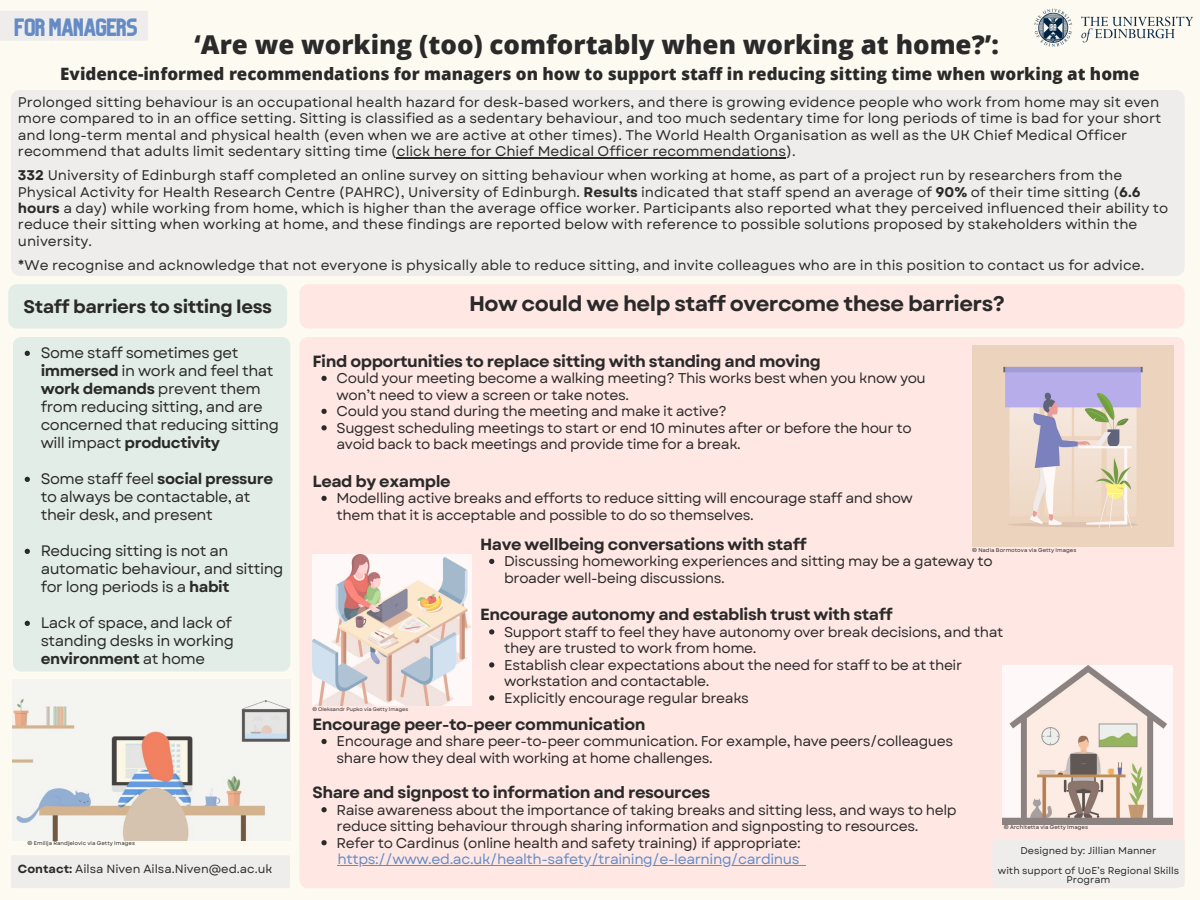
<style>
.page{position:relative;width:1200px;height:900px;background:#fdfaf1}
.page>*{position:absolute;margin:0;border:0;box-sizing:border-box;transform-origin:0 0}
.t1{font:800 26px "Open Sans";color:#2b2a2a}
.t2{font:23.2px "Organic";letter-spacing:-.025em;color:#658bc5}
.t3{font:700 21.2px "Garet";letter-spacing:-.025em;color:#2b2a2a}
.t4{font:700 18.2px "Garet";letter-spacing:-.025em;color:#2b2a2a}
.t5{font:800 17px "Open Sans";color:#2b2a2a}
.t6{font:700 16.2px "Garet";letter-spacing:-.025em;color:#2b2a2a}
.t7{font:15.2px/18px "Garet";letter-spacing:-.025em;color:#2b2a2a}
.t8{font:14.2px/16.5px "Garet";letter-spacing:-.025em;color:#2b2a2a}
.t9{font:14.2px "Garet";letter-spacing:-.025em;color:#658bc5}
.t10{font:14px/16.3px "Garet";color:#2b2a2a}
.t11{font:11.8px "Garet";color:#2b2a2a}
.t12{font:9.8px/9.8px "Garet";color:#2b2a2a;text-align:center}
.t13{font:5.5px "Garet";color:#2b2a2a}
.t14{font:5.1px "Garet";color:#2b2a2a}
.s1{font-weight:700}
</style>
<div class="page">
<div style="left:8px;top:284px;width:279px;height:44px;background:#e2ede8;border-radius:8px"></div>
<div style="left:300px;top:284px;width:884px;height:44px;background:#ffe7e4;border-radius:8px"></div>
<div style="left:300px;top:337px;width:885px;height:551px;background:#ffe7e4;border-radius:8px"></div>
<div style="left:13px;top:337px;width:277px;height:335px;background:#e2ede8;border-radius:8px"></div>
<svg style="left:321px;top:739px;width:6px;height:5px"></svg>
<svg style="left:321px;top:807px;width:6px;height:5px"></svg>
<svg style="left:321px;top:840px;width:6px;height:5px"></svg>
<hr style="left:338px;top:865px;width:461px;height:1px;background:#658bc5">
<div style="left:993px;top:840px;width:192px;height:47px;background:#eeedec;border-radius:2px"></div>
<div style="left:11px;top:90px;width:1174px;height:186px;background:#eeedec;border-radius:9px"></div>
<img style="left:312px;top:555px;width:159px;height:151px">
<img style="left:1003px;top:665px;width:169px;height:159px">
<img style="left:13px;top:698px;width:277px;height:142px">
<img style="left:1034px;top:8px;width:160px;height:39px">
<div style="left:11px;top:855px;width:279px;height:33px;background:#eeedec;border-radius:2px"></div>
<img style="left:973px;top:345px;width:201px;height:201px">
<svg style="left:321px;top:376px;width:6px;height:5px"></svg>
<svg style="left:321px;top:409px;width:6px;height:5px"></svg>
<svg style="left:321px;top:425px;width:6px;height:5px"></svg>
<svg style="left:321px;top:496px;width:6px;height:5px"></svg>
<svg style="left:489px;top:559px;width:5px;height:5px"></svg>
<svg style="left:489px;top:629px;width:5px;height:6px"></svg>
<svg style="left:489px;top:662px;width:5px;height:6px"></svg>
<svg style="left:489px;top:695px;width:5px;height:6px"></svg>
<svg style="left:25px;top:351px;width:5px;height:5px"></svg>
<svg style="left:25px;top:477px;width:5px;height:5px"></svg>
<svg style="left:25px;top:549px;width:5px;height:5px"></svg>
<svg style="left:25px;top:621px;width:5px;height:5px"></svg>
<div style="left:0;top:11px;width:148px;height:30px;background:#eeedec"></div>
<hr style="left:397px;top:157px;width:389px;height:1px;background:#2b2a2a">
<p class="t2" style="left:15px;top:18px;width:125px">FOR MANAGERS</p>
<p class="t1" style="left:194px;top:26px;width:806px">‘Are we working (too) comfortably when working at home?’:</p>
<p class="t5" style="left:60px;top:62px;width:1081px">Evidence-informed recommendations for managers on how to support staff in reducing sitting time when working at home</p>
<p class="t10" style="left:18px;top:94px;width:1145px">Prolonged sitting behaviour is an occupational health hazard for desk-based workers, and there is growing evidence people who work from home may sit even more compared to in an office setting. Sitting is classified as a sedentary behaviour, and too much sedentary time for long periods of time is bad for your short and long-term mental and physical health (even when we are active at other times). The World Health Organisation as well as the UK Chief Medical Officer recommend that adults limit sedentary sitting time (click here for Chief Medical Officer recommendations).</p>
<p class="t10" style="left:18px;top:167px;width:1152px"><span class="s1">332</span> University of Edinburgh staff completed an online survey on sitting behaviour when working at home, as part of a project run by researchers from the Physical Activity for Health Research Centre (PAHRC), University of Edinburgh. <span class="s1">Results</span> indicated that staff spend an average of <span class="s1">90%</span> of their time sitting (<span class="s1">6.6 hours</span> a day) while working from home, which is higher than the average office worker. Participants also reported what they perceived influenced their ability to reduce their sitting when working at home, and these findings are reported below with reference to possible solutions proposed by stakeholders within the university.</p>
<p class="t10" style="left:18px;top:257px;width:1128px">*We recognise and acknowledge that not everyone is physically able to reduce sitting, and invite colleagues who are in this position to contact us for advice.</p>
<p class="t4" style="left:24px;top:293px;width:250px">Staff barriers to sitting less</p>
<p class="t7" style="left:41px;top:344px;width:240px">Some staff sometimes get <span class="s1">immersed</span> in work and feel that <span class="s1">work demands</span> prevent them from reducing sitting, and are concerned that reducing sitting will impact <span class="s1">productivity</span></p>
<p class="t7" style="left:41px;top:470px;width:234px">Some staff feel <span class="s1">social pressure </span>to always be contactable, at their desk, and present</p>
<p class="t7" style="left:41px;top:542px;width:244px">Reducing sitting is not an automatic behaviour, and sitting for long periods is a <span class="s1">habit</span></p>
<p class="t7" style="left:41px;top:614px;width:195px">Lack of space, and lack of standing desks in working <span class="s1">environment</span> at home</p>
<p class="t13" style="left:28px;top:839px;width:109px">© Emilija Randjelovic via Getty Images</p>
<p class="t11" style="left:18px;top:861px;width:256px"><span class="s1">Contact:</span> Ailsa Niven Ailsa.Niven@ed.ac.uk</p>
<p class="t3" style="left:469px;top:289px;width:537px">How could we help staff overcome these barriers?</p>
<p class="t6" style="left:312px;top:349px;width:510px">Find opportunities to replace sitting with standing and moving</p>
<p class="t8" style="left:337px;top:370px;width:591px">Could your meeting become a walking meeting? This works best when you know you won’t need to view a screen or take notes.</p>
<p class="t8" style="left:337px;top:403px;width:392px">Could you stand during the meeting and make it active?</p>
<p class="t8" style="left:337px;top:420px;width:577px">Suggest scheduling meetings to start or end 10 minutes after or before the hour to avoid back to back meetings and provide time for a break.</p>
<p class="t6" style="left:312px;top:469px;width:140px">Lead by example</p>
<p class="t8" style="left:337px;top:490px;width:578px">Modelling active breaks and efforts to reduce sitting will encourage staff and show them that it is acceptable and possible to do so themselves.</p>
<p class="t6" style="left:480px;top:532px;width:328px">Have wellbeing conversations with staff</p>
<p class="t13" style="left:972px;top:546px;width:106px">© Nadia Bormotova via Getty Images</p>
<p class="t8" style="left:504px;top:553px;width:490px">Discussing homeworking experiences and sitting may be a gateway to broader well-being discussions.</p>
<p class="t14" style="left:312px;top:705px;width:97px">© Oleksandr Pupko via Getty Images</p>
<p class="t6" style="left:480px;top:603px;width:414px">Encourage autonomy and establish trust with staff</p>
<p class="t8" style="left:504px;top:624px;width:501px">Support staff to feel they have autonomy over break decisions, and that they are trusted to work from home.</p>
<p class="t8" style="left:504px;top:657px;width:460px">Establish clear expectations about the need for staff to be at their workstation and contactable.</p>
<p class="t8" style="left:504px;top:690px;width:246px">Explicitly encourage regular breaks</p>
<p class="t6" style="left:312px;top:713px;width:335px">Encourage peer-to-peer communication</p>
<p class="t8" style="left:337px;top:733px;width:618px">Encourage and share peer-to-peer communication. For example, have peers/colleagues share how they deal with working at home challenges.</p>
<p class="t8" style="left:337px;top:801px;width:622px">Raise awareness about the importance of taking breaks and sitting less, and ways to help reduce sitting behaviour through sharing information and signposting to resources.</p>
<p class="t8" style="left:337px;top:834px;width:466px">Refer to Cardinus (online health and safety training) if appropriate:</p>
<p class="t6" style="left:312px;top:781px;width:399px">Share and signpost to information and resources</p>
<p class="t9" style="left:338px;top:849px;width:463px">https://www.ed.ac.uk/health-safety/training/e-learning/cardinus</p>
<p class="t13" style="left:1004px;top:824px;width:86px">© Architetta via Getty Images</p>
<p class="t12" style="left:1021px;top:846px;width:137px">Designed by: Jillian Manner</p>
<p class="t12" style="left:998px;top:865px;width:183px">with support of UoE’s Regional Skills<br>Program</p>
</div>
